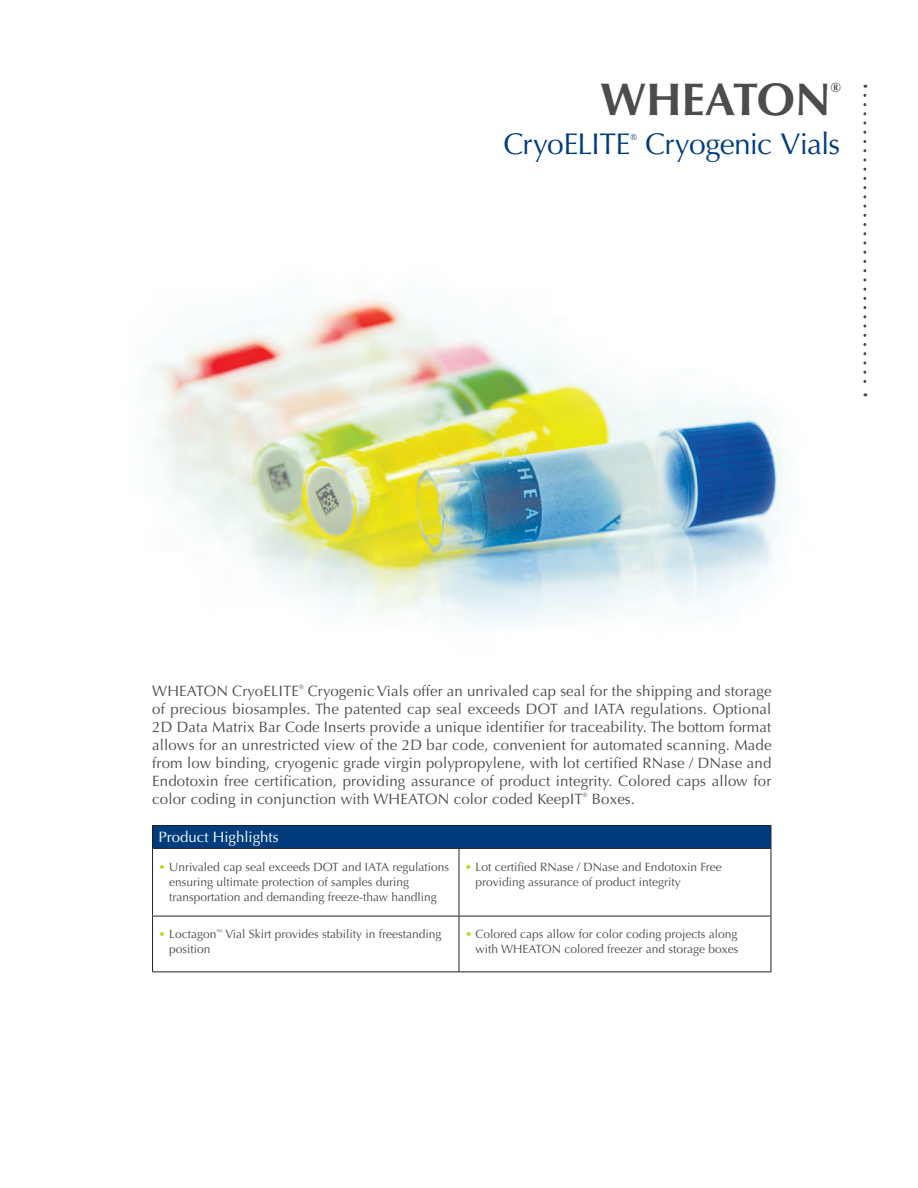
<style>
.page{position:relative;width:918px;height:1188px;background:#fff}
.page>*{position:absolute;margin:0;border:0;box-sizing:border-box;transform-origin:0 0}
.t1{font:700 45.9px "Optima";color:#4b4c4d}
.t2{font:30px "Optima";letter-spacing:-.025em;color:#013d7d}
.All_Sub_Headers{font:15px/18px "Optima";letter-spacing:.01em;color:#4b4c4d;text-align:justify}
.t3{font:15px "Optima";color:#fff}
.t4{font:700 13.35px "Optima";color:#4b4c4d}
.t5{font:12px/15px "Optima";color:#4b4c4d}
.t6{font:8.7px "Optima";color:#013d7d}
.All_Sub_Headers-2{font:6.15px "Optima";color:#4b4c4d}
.s1{color:#c1d72f}
</style>
<div class="page">
<img style="left:144px;top:84px;width:724px;height:889px">
<svg style="left:863px;top:95px;width:3px;height:301px"></svg>
<div style="left:153px;top:825px;width:618px;height:23px;background:#013d7d"></div>
<svg style="left:153px;top:849px;width:618px;height:122px"></svg>
<hr style="left:152px;top:825px;width:307px;height:1px;background:#231f20">
<svg style="left:152px;top:826px;width:1px;height:22px"></svg>
<hr style="left:459px;top:825px;width:312px;height:1px;background:#231f20">
<svg style="left:771px;top:826px;width:1px;height:22px"></svg>
<hr style="left:152px;top:848px;width:307px;height:1px;background:#231f20">
<hr style="left:152px;top:849px;width:1px;height:67px;background:#231f20">
<hr style="left:459px;top:848px;width:312px;height:1px;background:#231f20">
<hr style="left:459px;top:849px;width:1px;height:67px;background:#231f20">
<hr style="left:771px;top:849px;width:1px;height:67px;background:#231f20">
<hr style="left:152px;top:916px;width:307px;height:1px;background:#231f20">
<hr style="left:152px;top:916px;width:1px;height:55px;background:#231f20">
<hr style="left:459px;top:916px;width:312px;height:1px;background:#231f20">
<hr style="left:459px;top:916px;width:1px;height:55px;background:#231f20">
<hr style="left:771px;top:916px;width:1px;height:55px;background:#231f20">
<hr style="left:152px;top:971px;width:307px;height:1px;background:#231f20">
<hr style="left:459px;top:971px;width:312px;height:1px;background:#231f20">
<p class="t1" style="left:600px;top:72px;width:232px">WHEATON</p>
<p class="t4" style="left:831px;top:80px;width:12px">®</p>
<p class="t2" style="left:503px;top:127px;width:129px">CryoELITE</p>
<p class="t6" style="left:630px;top:132px;width:8px">®</p>
<p class="t2" style="left:645px;top:127px;width:196px">Cryogenic Vials</p>
<p class="All_Sub_Headers" style="left:152px;top:682px;width:621px;text-indent:156px">Cryogenic Vials offer an unrivaled cap seal for the shipping and storage of precious biosamples. The patented cap seal exceeds DOT and IATA regulations. Optional 2D Data Matrix Bar Code Inserts provide a unique identifier for traceability. The bottom format allows for an unrestricted view of the 2D bar code, convenient for automated scanning. Made from low binding, cryogenic grade virgin polypropylene, with lot certified RNase / DNase and Endotoxin free certification, providing assurance of product integrity. Colored caps allow for color coding in conjunction with WHEATON color coded KeepIT</p>
<p class="All_Sub_Headers" style="left:152px;top:682px;width:148px">WHEATON CryoELITE</p>
<p class="All_Sub_Headers-2" style="left:299px;top:684px;width:6px">®</p>
<p class="All_Sub_Headers-2" style="left:583px;top:792px;width:6px">®</p>
<p class="All_Sub_Headers" style="left:592px;top:790px;width:45px">Boxes.</p>
<p class="t3" style="left:159px;top:829px;width:122px">Product Highlights</p>
<p class="t5" style="left:169px;top:859px;width:282px;text-indent:-11px"><span class="s1">•</span> Unrivaled cap seal exceeds DOT and IATA regulations ensuring ultimate protection of samples during transportation and demanding freeze-thaw handling</p>
<p class="t5" style="left:476px;top:859px;width:248px;text-indent:-11px"><span class="s1">•</span> Lot certified RNase / DNase and Endotoxin Free providing assurance of product integrity</p>
<p class="t5" style="left:169px;top:927px;width:274px;text-indent:-11px"><span class="s1">•</span> Loctagon<sup>™</sup> Vial Skirt provides stability in freestanding position</p>
<p class="t5" style="left:465px;top:927px;width:275px;text-align:right"><span class="s1">•</span> Colored caps allow for color coding projects along with WHEATON colored freezer and storage boxes</p>
</div>
